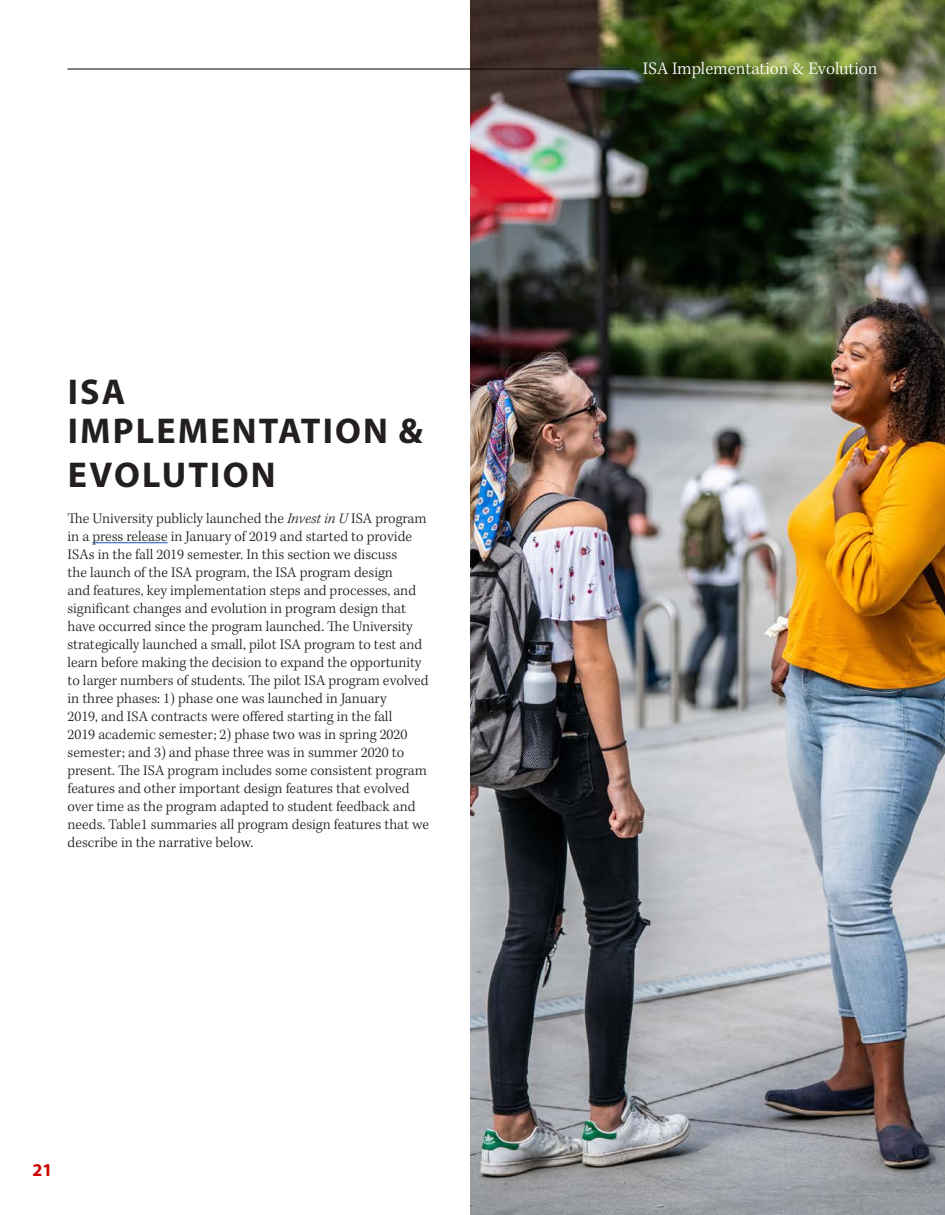
<style>
.page{position:relative;width:945px;height:1215px;background:#fff}
.page>*{position:absolute;margin:0;border:0;box-sizing:border-box;transform-origin:0 0}
.t1{font:700 36px/39px "Myriad Pro";letter-spacing:.06em;color:#231f20}
.t2{font:300 18px "Kepler Std";color:#fff}
.t3{font:700 18px "Myriad Pro";color:#c00}
.t4{font:300 15px/18px "Kepler Std";color:#231f20}
.s1{font-style:italic}
</style>
<div class="page">
<hr style="left:92px;top:542px;width:76px;height:1px;background:#15c">
<img style="left:471px;top:0;width:474px;height:1215px">
<hr style="left:68px;top:69px;width:562px;height:1px;background:#040503">
<h1 class="t1" style="left:68px;top:373px;width:357px">ISA<br>IMPLEMENTATION &amp;</h1>
<h1 class="t1" style="left:68px;top:455px;width:209px">EVOLUTION</h1>
<p class="t4" style="left:68px;top:510px;width:363px">The University publicly launched the <span class="s1">Invest in U</span> ISA program in a press release in January of 2019 and started to provide ISAs in the fall 2019 semester. In this section we discuss<br>the launch of the ISA program, the ISA program design<br>and features, key implementation steps and processes, and significant changes and evolution in program design that have occurred since the program launched. The University strategically launched a small, pilot ISA program to test and learn before making the decision to expand the opportunity to larger numbers of students. The pilot ISA program evolved in three phases: 1) phase one was launched in January<br>2019, and ISA contracts were offered starting in the fall<br>2019 academic semester; 2) phase two was in spring 2020 semester; and 3) and phase three was in summer 2020 to present. The ISA program includes some consistent program features and other important design features that evolved over time as the program adapted to student feedback and needs. Table1 summaries all program design features that we describe in the narrative below.</p>
<p class="t3" style="left:33px;top:1159px;width:21px">21</p>
<p class="t2" style="left:643px;top:57px;width:236px">ISA Implementation &amp; Evolution</p>
</div>
